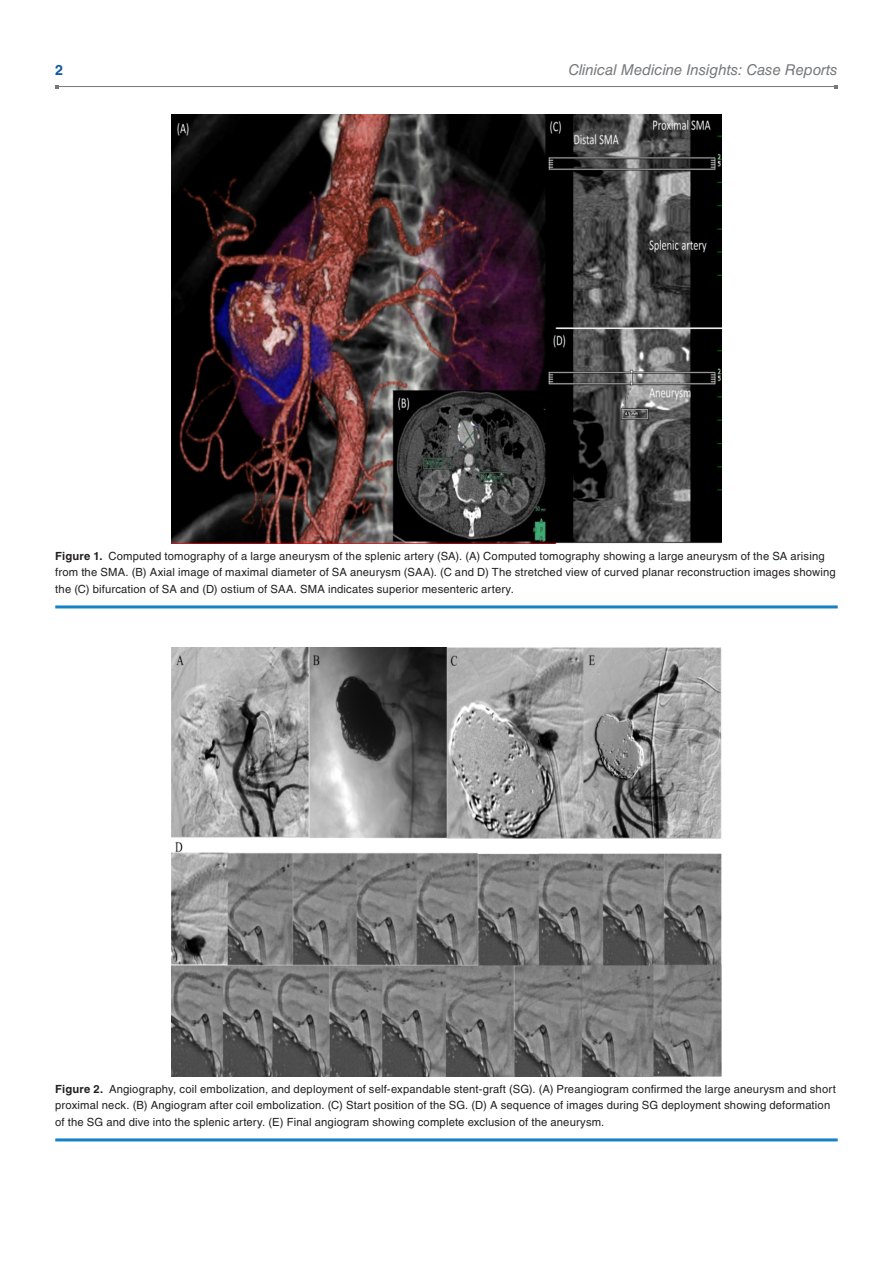
<style>
.page{position:relative;width:893px;height:1263px;background:#fff}
.page>*{position:absolute;margin:0;border:0;box-sizing:border-box;transform-origin:0 0}
.t1{font:italic 15px "Helvetica LT Std";letter-spacing:-.005em;color:#76787b}
.t2{font:700 14.25px "Helvetica LT Std";color:#1055a4}
.t3{font:11.25px/16.5px "Helvetica LT Std";letter-spacing:.015em;color:#231f20}
.s1{font-weight:700}
</style>
<div class="page">
<hr style="left:57px;top:86px;width:779px;height:1px;background:#76787b">
<hr style="left:55px;top:605px;width:783px;height:3px;background:#1582c5">
<img style="left:171px;top:115px;width:551px;height:428px">
<hr style="left:55px;top:1138px;width:783px;height:3px;background:#1582c5">
<img style="left:171px;top:648px;width:551px;height:428px">
<p class="t2" style="left:55px;top:61px;width:9px">2</p>
<h1 class="t1" style="left:568px;top:61px;width:271px">Clinical Medicine Insights: Case Reports</h1>
<p class="t3" style="left:55px;top:547px;width:782px"><span class="s1">Figure 1.</span> Computed tomography of a large aneurysm of the splenic artery (SA). (A) Computed tomography showing a large aneurysm of the SA arising from the SMA. (B) Axial image of maximal diameter of SA aneurysm (SAA). (C and D) The stretched view of curved planar reconstruction images showing the (C) bifurcation of SA and (D) ostium of SAA. SMA indicates superior mesenteric artery.</p>
<p class="t3" style="left:55px;top:1080px;width:782px"><span class="s1">Figure 2.</span> Angiography, coil embolization, and deployment of self-expandable stent-graft (SG). (A) Preangiogram confirmed the large aneurysm and short proximal neck. (B) Angiogram after coil embolization. (C) Start position of the SG. (D) A sequence of images during SG deployment showing deformation of the SG and dive into the splenic artery. (E) Final angiogram showing complete exclusion of the aneurysm.</p>
</div>
